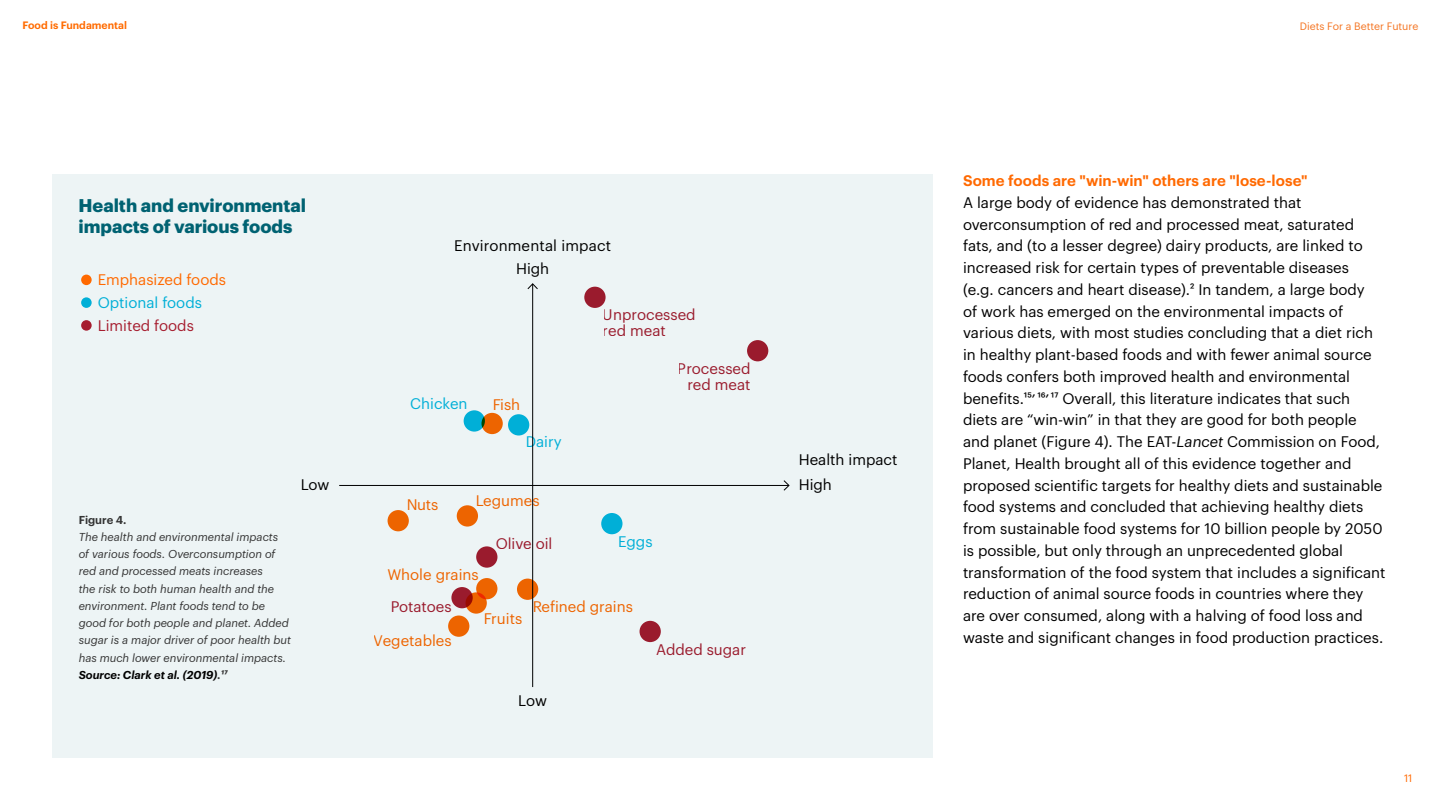
<style>
.page{position:relative;width:1440px;height:810px;background:#fff}
.page>*{position:absolute;margin:0;border:0;box-sizing:border-box;transform-origin:0 0}
.t1{font:700 18px/21.6px "Graphik";letter-spacing:-.005em;color:#006272}
.t2{font:15px/21.8px "Graphik";color:#000}
.t3{font:15px/15.8px "Graphik";color:#a61d2f}
.t4{font:15px "Graphik";color:#ff6900}
.t5{font:600 15px "Graphik";color:#ff6900}
.t6{font:15px "Graphik";color:#00afd7}
.t7{font:italic 11.25px/17.2px "Graphik";color:#333}
.t8{font:600 11.25px "Graphik";color:#333}
.t9{font:10.5px "Graphik";color:#f47421}
.t10{font:600 10.5px "Graphik";color:#ff6b00}
.t11{font:10.5px "Graphik";color:#ff6900}
.s1{font-weight:600;color:#000}
.s2{font-weight:600}
.s3{font-style:italic}
</style>
<div class="page">
<div style="left:52px;top:174px;width:881px;height:584px;background:#edf4f5"></div>
<div style="left:464px;top:410px;width:21px;height:22px;background:#00afd7;border-radius:50%"></div>
<div style="left:81px;top:320px;width:11px;height:11px;background:#a61d2f;border-radius:50%"></div>
<div style="left:81px;top:297px;width:11px;height:11px;background:#00afd7;border-radius:50%"></div>
<div style="left:81px;top:275px;width:11px;height:10px;background:#ff6900;border-radius:50%"></div>
<svg style="left:482px;top:413px;width:21px;height:21px"></svg>
<div style="left:601px;top:513px;width:22px;height:21px;background:#00afd7;border-radius:50%"></div>
<div style="left:508px;top:414px;width:21px;height:22px;background:#00afd7;border-radius:50%"></div>
<svg style="left:584px;top:287px;width:22px;height:21px"></svg>
<div style="left:747px;top:340px;width:21px;height:21px;background:#9a1b2d;border-radius:50%"></div>
<hr style="left:339px;top:485px;width:450px;height:1px;background:#000">
<hr style="left:532px;top:284px;width:1px;height:403px;background:#000">
<div style="left:448px;top:616px;width:21px;height:21px;background:#ed6400;border-radius:50%"></div>
<div style="left:476px;top:578px;width:21px;height:21px;background:#ed6400;border-radius:50%"></div>
<svg style="left:457px;top:505px;width:21px;height:22px"></svg>
<div style="left:388px;top:510px;width:21px;height:21px;background:#ed6400;border-radius:50%"></div>
<svg style="left:451px;top:587px;width:22px;height:21px"></svg>
<svg style="left:517px;top:579px;width:21px;height:21px"></svg>
<div style="left:640px;top:621px;width:21px;height:21px;background:#9a1b2d;border-radius:50%"></div>
<svg style="left:476px;top:546px;width:21px;height:22px"></svg>
<svg style="left:466px;top:592px;width:21px;height:22px"></svg>
<svg style="left:527px;top:283px;width:11px;height:7px"></svg>
<svg style="left:783px;top:480px;width:7px;height:11px"></svg>
<p class="t10" style="left:22px;top:17px;width:106px">Food is Fundamental</p>
<p class="t1" style="left:79px;top:193px;width:229px">Health and environmental impacts of various foods</p>
<p class="t4" style="left:98px;top:269px;width:130px">Emphasized foods</p>
<p class="t6" style="left:98px;top:291px;width:106px">Optional foods</p>
<p class="t3" style="left:98px;top:316px;width:98px">Limited foods</p>
<p class="t8" style="left:79px;top:511px;width:49px">Figure 4.</p>
<p class="t7" style="left:79px;top:527px;width:214px">The health and environmental impacts of various foods. Overconsumption of red and processed meats increases<br>the risk to both human health and the environment. Plant foods tend to be good for both people and planet. Added sugar is a major driver of poor health but has much lower environmental impacts.<br><span class="s1">Source: Clark et al. (2019)</span><span class="s2">.17</span></p>
<p class="t2" style="left:301px;top:472px;width:30px">Low</p>
<p class="t2" style="left:454px;top:233px;width:158px">Environmental impact</p>
<p class="t2" style="left:516px;top:257px;width:35px">High</p>
<p class="t6" style="left:410px;top:393px;width:59px">Chicken</p>
<p class="t4" style="left:492px;top:394px;width:30px">Fish</p>
<p class="t6" style="left:526px;top:430px;width:38px">Dairy</p>
<p class="t4" style="left:406px;top:493px;width:34px">Nuts</p>
<p class="t4" style="left:475px;top:489px;width:66px">Legumes</p>
<p class="t4" style="left:387px;top:563px;width:93px">Whole grains</p>
<p class="t3" style="left:496px;top:534px;width:58px">Olive oil</p>
<p class="t3" style="left:603px;top:305px;width:94px">Unprocessed red meat</p>
<p class="t3" style="left:678px;top:360px;width:74px;text-align:right">Processed red meat</p>
<p class="t6" style="left:618px;top:530px;width:36px">Eggs</p>
<p class="t3" style="left:391px;top:598px;width:63px">Potatoes</p>
<p class="t4" style="left:374px;top:629px;width:79px">Vegetables</p>
<p class="t4" style="left:483px;top:607px;width:40px">Fruits</p>
<p class="t4" style="left:532px;top:596px;width:102px">Refined grains</p>
<p class="t2" style="left:518px;top:689px;width:30px">Low</p>
<p class="t3" style="left:656px;top:640px;width:92px">Added sugar</p>
<p class="t2" style="left:799px;top:447px;width:100px">Health impact</p>
<p class="t2" style="left:799px;top:472px;width:35px">High</p>
<p class="t9" style="left:1300px;top:19px;width:120px">Diets For a Better Future</p>
<p class="t5" style="left:963px;top:169px;width:346px">Some foods are "win-win" others are "lose-lose"</p>
<p class="t2" style="left:963px;top:190px;width:412px">A large body of evidence has demonstrated that overconsumption of red and processed meat, saturated fats, and (to a lesser degree) dairy products, are linked to increased risk for certain types of preventable diseases (e.g. cancers and heart disease).2 In tandem, a large body of work has emerged on the environmental impacts of various diets, with most studies concluding that a diet rich in healthy plant-based foods and with fewer animal source foods confers both improved health and environmental benefits.15 16 17 Overall, this literature indicates that such</p>
<p class="t2" style="left:963px;top:375px;width:395px;line-height:29.2px;text-indent:83px">,<br>diets are “win-win” in that they are good for both people</p>
<p class="t2" style="left:963px;top:430px;width:424px">and planet (Figure 4). The EAT-<span class="s3">Lancet</span> Commission on Food, Planet, Health brought all of this evidence together and proposed scientific targets for healthy diets and sustainable food systems and concluded that achieving healthy diets from sustainable food systems for 10 billion people by 2050 is possible, but only through an unprecedented global transformation of the food system that includes a significant reduction of animal source foods in countries where they are over consumed, along with a halving of food loss and waste and significant changes in food production practices.</p>
<p class="t2" style="left:1032px;top:379px;width:6px">,</p>
<p class="t11" style="left:1404px;top:771px;width:10px">11</p>
</div>
